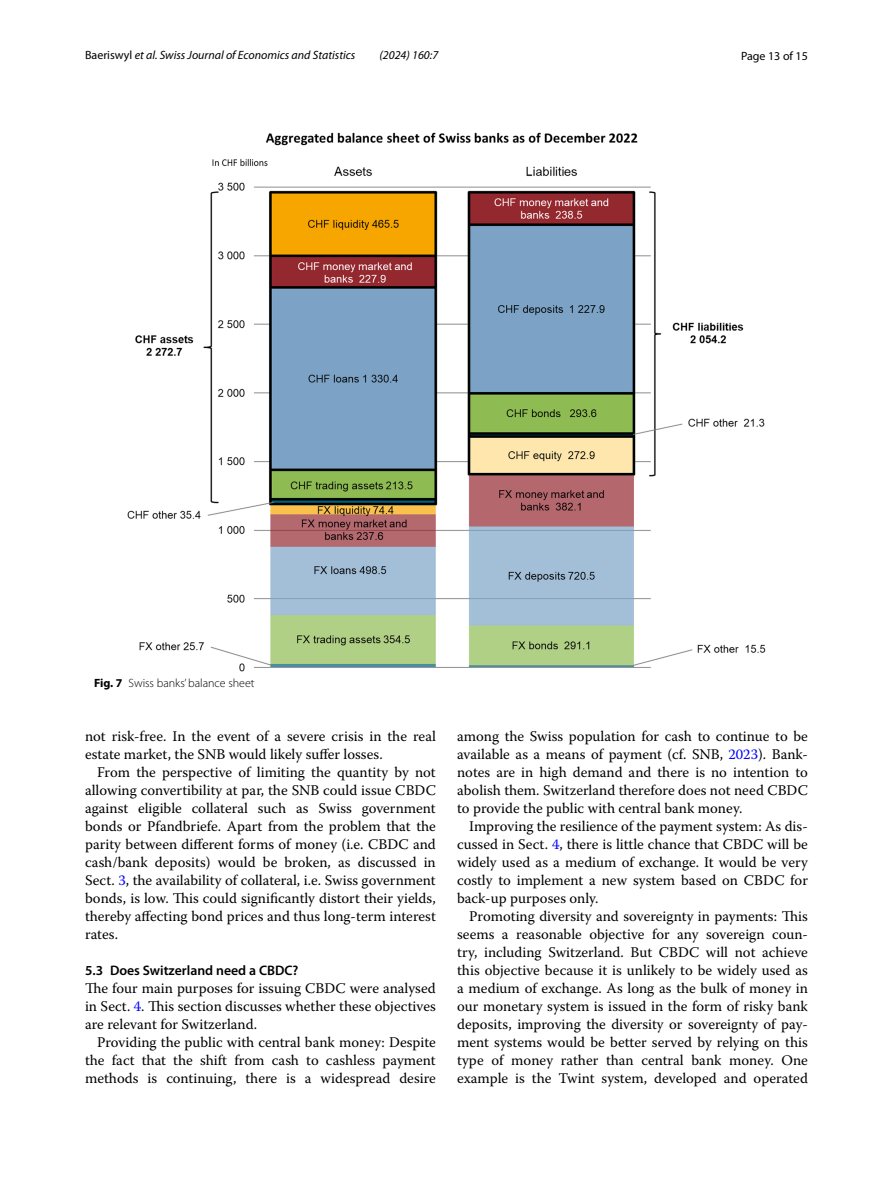
<style>
.page{position:relative;width:893px;height:1187px;background:#fff}
.page>*{position:absolute;margin:0;border:0;box-sizing:border-box;transform-origin:0 0}
.t1{font:14.7px/18px "Warnock Pro";color:#000;text-align:justify}
.t2{font:600 13.8px "Myriad Pro";color:#000}
.t3{font:italic 12px "Myriad Pro";color:#000}
.t4{font:300 12px "Myriad Pro";color:#000}
.t5{font:12px "Myriad Pro";color:#000}
.s1{font-style:normal}
.s2{font-weight:700}
.s3{color:#00f}
</style>
<div class="page">
<img style="left:128px;top:133px;width:637px;height:538px">
<p class="t3" style="left:85px;top:48px;width:272px"><span class="s1">Baeriswyl</span> et al. Swiss Journal of Economics and Statistics</p>
<p class="t3" style="left:379px;top:48px;width:60px">(2024) 160:7</p>
<p class="t5" style="left:741px;top:48px;width:68px">Page 13 of 15</p>
<p class="t4" style="left:94px;top:676px;width:162px"><span class="s2">Fig. 7</span> Swiss banks’ balance sheet</p>
<p class="t1" style="left:85px;top:727px;width:352px">not risk-free. In the event of a severe crisis in the real estate market, the SNB would likely suffer losses.</p>
<p class="t1" style="left:85px;top:763px;width:352px;text-indent:12px">From the perspective of limiting the quantity by not allowing convertibility at par, the SNB could issue CBDC against eligible collateral such as Swiss government bonds or Pfandbriefe. Apart from the problem that the parity between different forms of money (i.e. CBDC and cash/bank deposits) would be broken, as discussed in Sect. <span class="s3">3</span>, the availability of collateral, i.e. Swiss government bonds, is low. This could significantly distort their yields, thereby affecting bond prices and thus long-term interest rates.</p>
<p class="t2" style="left:85px;top:961px;width:215px">5.3 Does Switzerland need a CBDC?</p>
<p class="t1" style="left:85px;top:979px;width:352px">The four main purposes for issuing CBDC were analysed in Sect. <span class="s3">4</span>. This section discusses whether these objectives are relevant for Switzerland.</p>
<p class="t1" style="left:85px;top:1033px;width:352px;text-indent:12px">Providing the public with central bank money: Despite the fact that the shift from cash to cashless payment methods is continuing, there is a widespread desire</p>
<p class="t1" style="left:457px;top:727px;width:352px">among the Swiss population for cash to continue to be available as a means of payment (cf. SNB, <span class="s3">2023</span>). Bank&shy;notes are in high demand and there is no intention to abolish them. Switzerland therefore does not need CBDC to provide the public with central bank money.</p>
<p class="t1" style="left:457px;top:817px;width:352px;text-indent:12px">Improving the resilience of the payment system: As dis&shy;cussed in Sect. <span class="s3">4</span>, there is little chance that CBDC will be widely used as a medium of exchange. It would be very costly to implement a new system based on CBDC for back-up purposes only.</p>
<p class="t1" style="left:457px;top:907px;width:352px;text-indent:12px">Promoting diversity and sovereignty in payments: This seems a reasonable objective for any sovereign coun&shy;try, including Switzerland. But CBDC will not achieve this objective because it is unlikely to be widely used as a medium of exchange. As long as the bulk of money in our monetary system is issued in the form of risky bank deposits, improving the diversity or sovereignty of pay&shy;ment systems would be better served by relying on this type of money rather than central bank money. One example is the Twint system, developed and operated</p>
</div>
